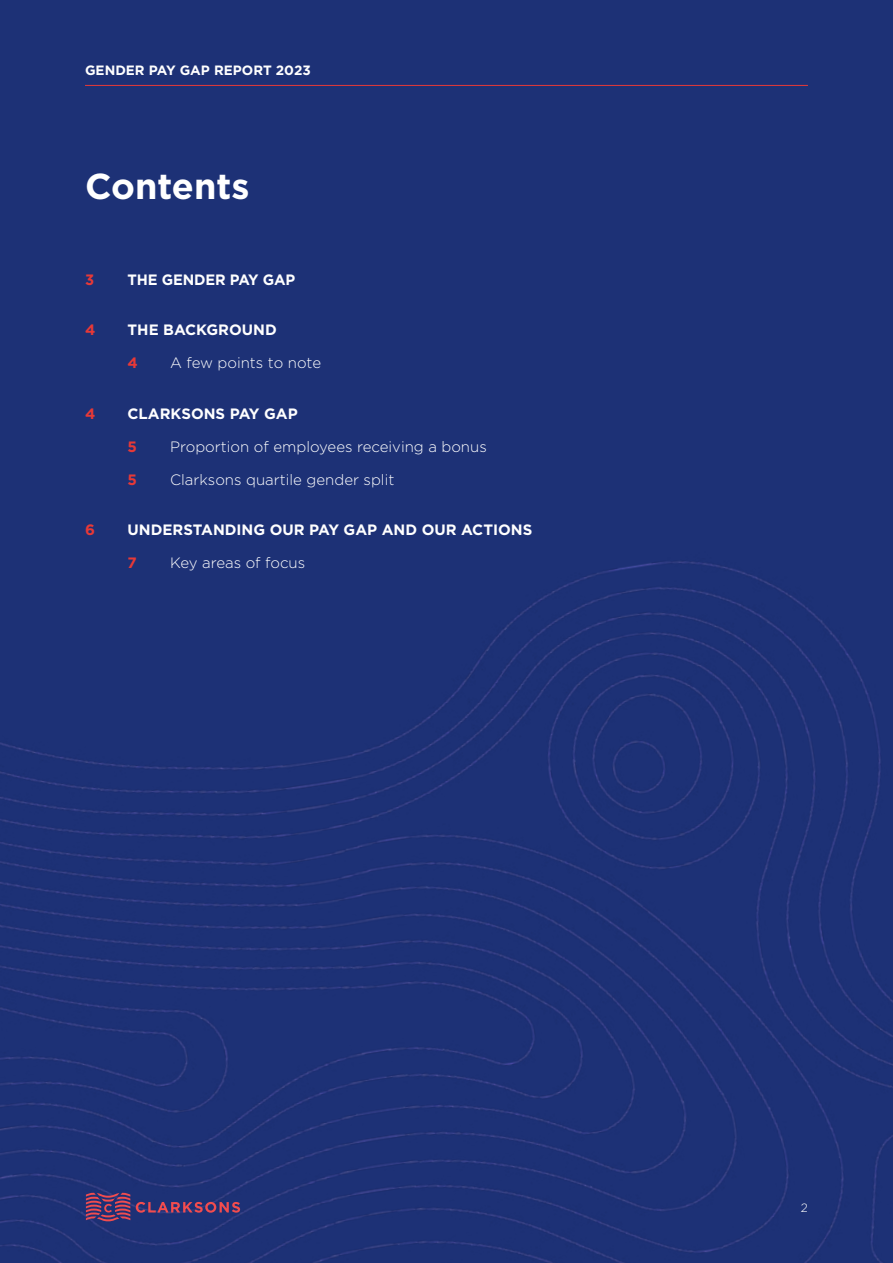
<style>
.page{position:relative;width:893px;height:1263px;background:#1d3176}
.page>*{position:absolute;margin:0;border:0;box-sizing:border-box;transform-origin:0 0}
.t1{font:700 36px "Gotham";color:#fff}
.t2{font:300 15px "Gotham";color:#fff}
.t3{font:700 15px "Gotham";color:#fff}
.t4{font:700 15px "Gotham";color:#e73937}
.t5{font:700 13.5px "Gotham";color:#fff}
.t6{font:300 12px "Gotham";color:#fff}
</style>
<div class="page">
<img style="left:0;top:561px;width:893px;height:702px">
<hr style="left:85px;top:85px;width:723px;height:1px;background:#e73937">
<svg style="left:136px;top:1202px;width:104px;height:11px"></svg>
<svg style="left:86px;top:1193px;width:44px;height:28px"></svg>
<p class="t5" style="left:85px;top:61px;width:227px">GENDER PAY GAP REPORT 2023</p>
<h1 class="t1" style="left:85px;top:162px;width:166px">Contents</h1>
<p class="t4" style="left:85px;top:270px;width:11px">3</p>
<p class="t3" style="left:128px;top:270px;width:169px">THE GENDER PAY GAP</p>
<p class="t4" style="left:85px;top:320px;width:12px">4</p>
<p class="t3" style="left:128px;top:320px;width:151px">THE BACKGROUND</p>
<p class="t4" style="left:128px;top:353px;width:12px">4</p>
<p class="t2" style="left:170px;top:354px;width:153px">A few points to note</p>
<p class="t4" style="left:85px;top:403px;width:12px">4</p>
<p class="t3" style="left:128px;top:403px;width:172px">CLARKSONS PAY GAP</p>
<p class="t4" style="left:128px;top:436px;width:11px">5</p>
<p class="t2" style="left:170px;top:437px;width:318px">Proportion of employees receiving a bonus</p>
<p class="t4" style="left:128px;top:470px;width:11px">5</p>
<p class="t2" style="left:170px;top:470px;width:226px">Clarksons quartile gender split</p>
<p class="t4" style="left:85px;top:520px;width:11px">6</p>
<p class="t3" style="left:128px;top:520px;width:406px">UNDERSTANDING OUR PAY GAP AND OUR ACTIONS</p>
<p class="t4" style="left:128px;top:553px;width:11px">7</p>
<p class="t2" style="left:170px;top:553px;width:137px">Key areas of focus</p>
<p class="t6" style="left:801px;top:1200px;width:9px">2</p>
</div>
